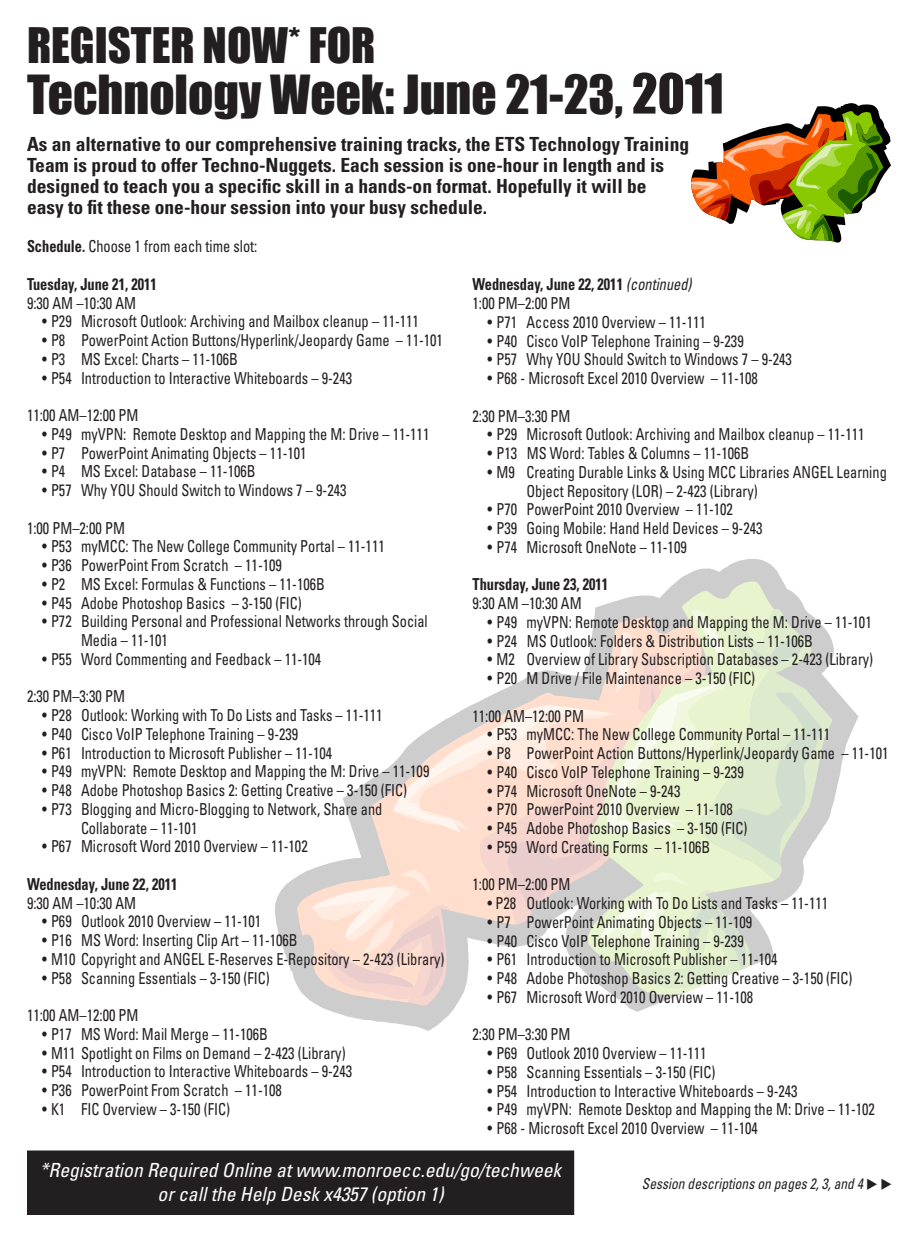
<style>
.page{position:relative;width:918px;height:1242px;background:#fff}
.page>*{position:absolute;margin:0;border:0;box-sizing:border-box;transform-origin:0 0}
.t1{font:49.5px "Impact";color:#231f20}
.t2{font:45px "Impact";color:#231f20}
.t3{font:700 condensed 19.5px/21px "Univers";color:#231f20}
.t4{font:italic condensed 19.5px "Univers";color:#fff}
.t5{font:condensed 16.5px/18.8px "Univers";color:#231f20;scale:.87 1}
.t6{font:700 condensed 16.5px "Univers";color:#231f20;scale:.87 1}
.t7{font:italic condensed 15px "Univers";color:#231f20;scale:.9 1}
.s1{font-size:51px}
.s2{font-weight:700}
.s3{font-weight:400;font-style:italic}
</style>
<div class="page">
<svg style="left:275px;top:869px;width:162px;height:161px"></svg>
<svg style="left:311px;top:569px;width:548px;height:456px"></svg>
<svg style="left:691px;top:103px;width:200px;height:140px"></svg>
<div style="left:28px;top:1151px;width:545px;height:63px;background:#231f20"></div>
<div style="left:27px;top:1150px;width:547px;height:65px;border:2px solid #231f20"></div>
<p class="t2" style="left:27px;top:10px;width:350px">REGISTER NOW* FOR</p>
<p class="t1" style="left:27px;top:56px;width:698px">Technology Week: June 21-23, <span class="s1">2011</span></p>
<p class="t3" style="left:27px;top:134px;width:664px">As an alternative to our comprehensive training tracks, the ETS Technology Training Team is proud to offer Techno-Nuggets. Each session is one-hour in length and is designed to teach you a specific skill in a hands-on format. Hopefully it will be<br>easy to fit these one-hour session into your busy schedule.</p>
<p class="t5" style="left:27px;top:237px;width:266px"><span class="s2">Schedule.</span> Choose 1 from each time slot:</p>
<p class="t6" style="left:27px;top:274px;width:151px">Tuesday, June 21, 2011</p>
<p class="t5" style="left:27px;top:293px;width:127px">9:30 AM –10:30 AM</p>
<p class="t5" style="left:42px;top:312px;width:435px">• P29 Microsoft Outlook: Archiving and Mailbox cleanup – 11-111</p>
<p class="t5" style="left:42px;top:331px;width:462px">• P8 PowerPoint Action Buttons/Hyperlink/Jeopardy Game – 11-101</p>
<p class="t5" style="left:42px;top:349px;width:227px">• P3 MS Excel: Charts – 11-106B</p>
<p class="t5" style="left:42px;top:368px;width:358px">• P54 Introduction to Interactive Whiteboards – 9-243</p>
<p class="t5" style="left:27px;top:406px;width:130px">11:00 AM–12:00 PM</p>
<p class="t5" style="left:42px;top:424px;width:447px">• P49 myVPN: Remote Desktop and Mapping the M: Drive – 11-111</p>
<p class="t5" style="left:42px;top:443px;width:306px">• P7 PowerPoint Animating Objects – 11-101</p>
<p class="t5" style="left:42px;top:462px;width:247px">• P4 MS Excel: Database – 11-106B</p>
<p class="t5" style="left:42px;top:481px;width:351px">• P57 Why YOU Should Switch to Windows 7 – 9-243</p>
<p class="t5" style="left:27px;top:518px;width:114px">1:00 PM–2:00 PM</p>
<p class="t5" style="left:42px;top:537px;width:396px">• P53 myMCC: The New College Community Portal – 11-111</p>
<p class="t5" style="left:42px;top:556px;width:277px">• P36 PowerPoint From Scratch – 11-109</p>
<p class="t5" style="left:42px;top:574px;width:327px">• P2 MS Excel: Formulas &amp; Functions – 11-106B</p>
<p class="t5" style="left:42px;top:593px;width:300px">• P45 Adobe Photoshop Basics – 3-150 (FIC)</p>
<p class="t5" style="left:81px;top:612px;width:400px;text-indent:-39px">• P72 Building Personal and Professional Networks through Social<br>Media – 11-101</p>
<p class="t5" style="left:42px;top:649px;width:323px">• P55 Word Commenting and Feedback – 11-104</p>
<p class="t5" style="left:27px;top:687px;width:114px">2:30 PM–3:30 PM</p>
<p class="t5" style="left:42px;top:706px;width:393px">• P28 Outlook: Working with To Do Lists and Tasks – 11-111</p>
<p class="t5" style="left:42px;top:724px;width:296px">• P40 Cisco VoIP Telephone Training – 9-239</p>
<p class="t5" style="left:42px;top:743px;width:335px">• P61 Introduction to Microsoft Publisher – 11-104</p>
<p class="t5" style="left:42px;top:762px;width:447px">• P49 myVPN: Remote Desktop and Mapping the M: Drive – 11-109</p>
<p class="t5" style="left:42px;top:781px;width:421px">• P48 Adobe Photoshop Basics 2: Getting Creative – 3-150 (FIC)</p>
<p class="t5" style="left:81px;top:799px;width:348px;text-indent:-39px">• P73 Blogging and Micro-Blogging to Network, Share and<br>Collaborate – 11-101</p>
<p class="t5" style="left:42px;top:837px;width:307px">• P67 Microsoft Word 2010 Overview – 11-102</p>
<p class="t6" style="left:27px;top:874px;width:175px">Wednesday, June 22, 2011</p>
<p class="t5" style="left:27px;top:893px;width:127px">9:30 AM –10:30 AM</p>
<p class="t5" style="left:42px;top:912px;width:253px">• P69 Outlook 2010 Overview – 11-101</p>
<p class="t5" style="left:42px;top:931px;width:295px">• P16 MS Word: Inserting Clip Art – 11-106B</p>
<p class="t5" style="left:42px;top:949px;width:464px">• M10 Copyright and ANGEL E-Reserves E-Repository – 2-423 (Library)</p>
<p class="t5" style="left:42px;top:968px;width:264px">• P58 Scanning Essentials – 3-150 (FIC)</p>
<p class="t5" style="left:27px;top:1006px;width:130px">11:00 AM–12:00 PM</p>
<p class="t5" style="left:42px;top:1024px;width:261px">• P17 MS Word: Mail Merge – 11-106B</p>
<p class="t5" style="left:42px;top:1043px;width:351px">• M11 Spotlight on Films on Demand – 2-423 (Library)</p>
<p class="t5" style="left:42px;top:1062px;width:358px">• P54 Introduction to Interactive Whiteboards – 9-243</p>
<p class="t5" style="left:42px;top:1081px;width:277px">• P36 PowerPoint From Scratch – 11-108</p>
<p class="t5" style="left:42px;top:1099px;width:218px">• K1 FIC Overview – 3-150 (FIC)</p>
<p class="t6" style="left:472px;top:274px;width:253px">Wednesday, June 22, 2011 <span class="s3">(continued)</span></p>
<p class="t5" style="left:472px;top:293px;width:114px">1:00 PM–2:00 PM</p>
<p class="t5" style="left:488px;top:312px;width:252px">• P71 Access 2010 Overview – 11-111</p>
<p class="t5" style="left:488px;top:331px;width:296px">• P40 Cisco VoIP Telephone Training – 9-239</p>
<p class="t5" style="left:488px;top:350px;width:351px">• P57 Why YOU Should Switch to Windows 7 – 9-243</p>
<p class="t5" style="left:488px;top:368px;width:312px">• P68 - Microsoft Excel 2010 Overview – 11-108</p>
<p class="t5" style="left:472px;top:406px;width:114px">2:30 PM–3:30 PM</p>
<p class="t5" style="left:488px;top:425px;width:435px">• P29 Microsoft Outlook: Archiving and Mailbox cleanup – 11-111</p>
<p class="t5" style="left:488px;top:443px;width:302px">• P13 MS Word: Tables &amp; Columns – 11-106B</p>
<p class="t5" style="left:527px;top:462px;width:416px;text-indent:-39px">• M9 Creating Durable Links &amp; Using MCC Libraries ANGEL Learning<br>Object Repository (LOR) – 2-423 (Library)</p>
<p class="t5" style="left:488px;top:500px;width:284px">• P70 PowerPoint 2010 Overview – 11-102</p>
<p class="t5" style="left:488px;top:518px;width:318px">• P39 Going Mobile: Hand Held Devices – 9-243</p>
<p class="t5" style="left:488px;top:537px;width:231px">• P74 Microsoft OneNote – 11-109</p>
<p class="t6" style="left:472px;top:574px;width:158px">Thursday, June 23, 2011</p>
<p class="t5" style="left:472px;top:593px;width:127px">9:30 AM –10:30 AM</p>
<p class="t5" style="left:488px;top:612px;width:443px">• P49 myVPN: Remote Desktop and Mapping the M: Drive – 11-101</p>
<p class="t5" style="left:488px;top:631px;width:376px">• P24 MS Outlook: Folders &amp; Distribution Lists – 11-106B</p>
<p class="t5" style="left:488px;top:650px;width:445px">• M2 Overview of Library Subscription Databases – 2-423 (Library)</p>
<p class="t5" style="left:488px;top:668px;width:309px">• P20 M Drive / File Maintenance – 3-150 (FIC)</p>
<p class="t5" style="left:472px;top:706px;width:130px">11:00 AM–12:00 PM</p>
<p class="t5" style="left:488px;top:725px;width:396px">• P53 myMCC: The New College Community Portal – 11-111</p>
<p class="t5" style="left:488px;top:743px;width:462px">• P8 PowerPoint Action Buttons/Hyperlink/Jeopardy Game – 11-101</p>
<p class="t5" style="left:488px;top:762px;width:296px">• P40 Cisco VoIP Telephone Training – 9-239</p>
<p class="t5" style="left:488px;top:781px;width:223px">• P74 Microsoft OneNote – 9-243</p>
<p class="t5" style="left:488px;top:800px;width:284px">• P70 PowerPoint 2010 Overview – 11-108</p>
<p class="t5" style="left:488px;top:818px;width:300px">• P45 Adobe Photoshop Basics – 3-150 (FIC)</p>
<p class="t5" style="left:488px;top:837px;width:257px">• P59 Word Creating Forms – 11-106B</p>
<p class="t5" style="left:472px;top:875px;width:114px">1:00 PM–2:00 PM</p>
<p class="t5" style="left:488px;top:893px;width:393px">• P28 Outlook: Working with To Do Lists and Tasks – 11-111</p>
<p class="t5" style="left:488px;top:912px;width:306px">• P7 PowerPoint Animating Objects – 11-109</p>
<p class="t5" style="left:488px;top:931px;width:296px">• P40 Cisco VoIP Telephone Training – 9-239</p>
<p class="t5" style="left:488px;top:950px;width:335px">• P61 Introduction to Microsoft Publisher – 11-104</p>
<p class="t5" style="left:488px;top:968px;width:421px">• P48 Adobe Photoshop Basics 2: Getting Creative – 3-150 (FIC)</p>
<p class="t5" style="left:488px;top:987px;width:307px">• P67 Microsoft Word 2010 Overview – 11-108</p>
<p class="t5" style="left:472px;top:1025px;width:114px">2:30 PM–3:30 PM</p>
<p class="t5" style="left:488px;top:1043px;width:253px">• P69 Outlook 2010 Overview – 11-111</p>
<p class="t5" style="left:488px;top:1062px;width:264px">• P58 Scanning Essentials – 3-150 (FIC)</p>
<p class="t5" style="left:488px;top:1081px;width:358px">• P54 Introduction to Interactive Whiteboards – 9-243</p>
<p class="t5" style="left:488px;top:1100px;width:447px">• P49 myVPN: Remote Desktop and Mapping the M: Drive – 11-102</p>
<p class="t5" style="left:488px;top:1118px;width:312px">• P68 - Microsoft Excel 2010 Overview – 11-104</p>
<p class="t4" style="left:40px;top:1158px;width:523px">*Registration Required Online at www.monroecc.edu/go/techweek</p>
<p class="t4" style="left:158px;top:1182px;width:287px">or call the Help Desk x4357 (option 1)</p>
<p class="t7" style="left:642px;top:1174px;width:280px">Session descriptions on pages 2, 3, and 4 ◆ ◆</p>
</div>
